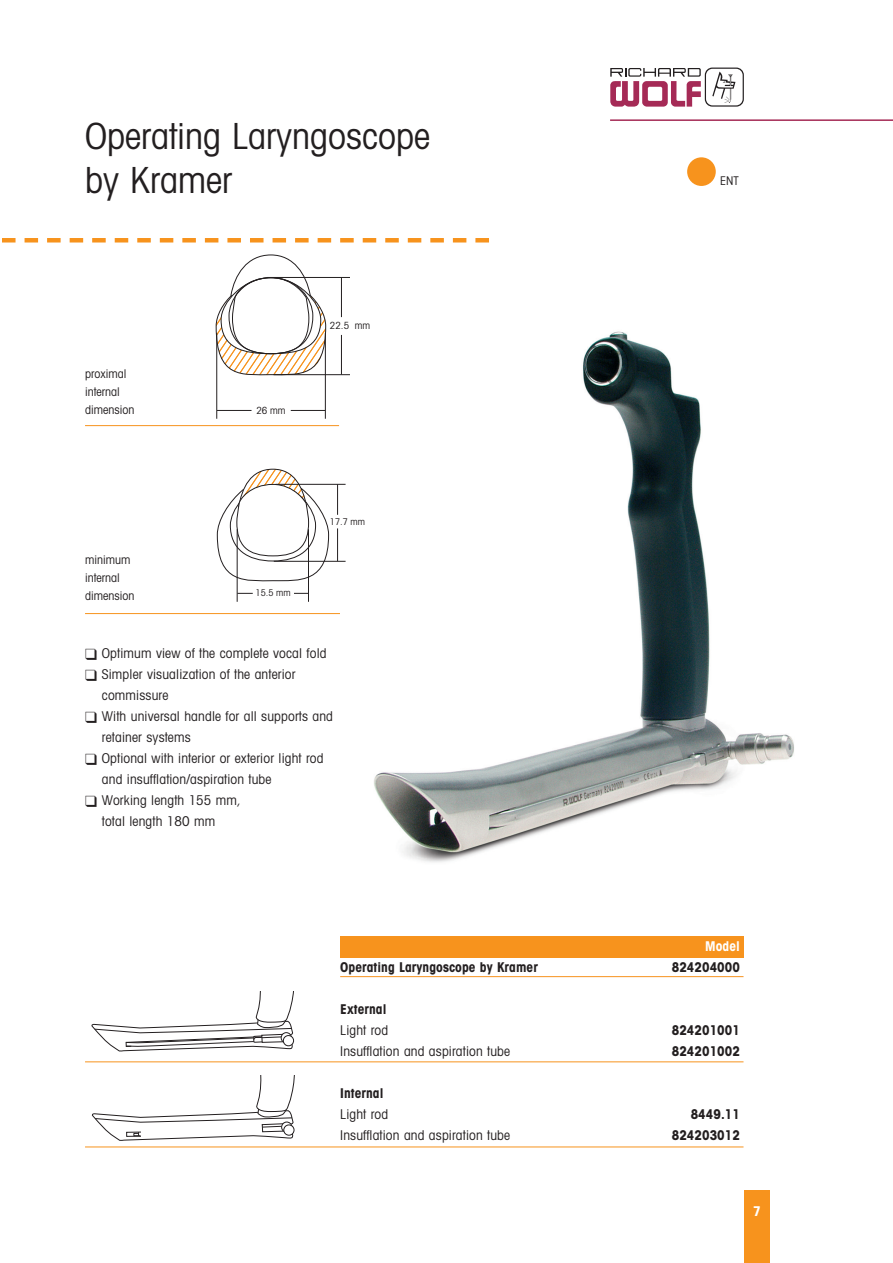
<style>
.page{position:relative;width:893px;height:1263px;background:#fff}
.page>*{position:absolute;margin:0;border:0;box-sizing:border-box;transform-origin:0 0}
.t1{font:condensed 36px/43.5px "Avant Garde";color:#231f20}
.t2{font:condensed 13.5px/21px "Avant Garde";letter-spacing:.01em;color:#231f20}
.t3{font:700 condensed 13.5px "Avant Garde";letter-spacing:.005em;color:#231f20}
.t4{font:700 condensed 13.5px "Avant Garde";letter-spacing:.005em;color:#fff}
.t5{font:condensed 12px/18px "Avant Garde";color:#231f20}
.t6{font:condensed 9.9px "Avant Garde";color:#231f20}
.t7{font:condensed 9.3px "Avant Garde";color:#231f20}
</style>
<div class="page">
<div style="left:744px;top:1191px;width:26px;height:72px;background:#f7931d"></div>
<svg style="left:610px;top:68px;width:134px;height:39px"></svg>
<hr style="left:610px;top:119px;width:283px;height:2px;background:#a52a56">
<svg style="left:2px;top:238px;width:465px;height:4px"></svg>
<hr style="left:475px;top:238px;width:14px;height:4px;background:#f7931d">
<div style="left:340px;top:936px;width:403px;height:21px;background:#f7931d"></div>
<hr style="left:340px;top:976px;width:403px;height:1px;background:#f7931d">
<hr style="left:85px;top:1061px;width:658px;height:1px;background:#f7931d">
<hr style="left:85px;top:1146px;width:658px;height:1px;background:#f7931d">
<hr style="left:85px;top:425px;width:254px;height:1px;background:#f7931d">
<hr style="left:85px;top:613px;width:255px;height:1px;background:#f7931d">
<div style="left:687px;top:157px;width:29px;height:29px;background:#f7931d;border-radius:50%"></div>
<img style="left:374px;top:331px;width:420px;height:531px">
<svg style="left:215px;top:254px;width:112px;height:125px"></svg>
<hr style="left:216px;top:333px;width:1px;height:86px;background:#231f20">
<hr style="left:325px;top:333px;width:1px;height:86px;background:#231f20">
<hr style="left:217px;top:410px;width:35px;height:1px;background:#231f20">
<hr style="left:291px;top:410px;width:34px;height:1px;background:#231f20">
<hr style="left:267px;top:277px;width:83px;height:1px;background:#231f20">
<hr style="left:274px;top:374px;width:76px;height:1px;background:#231f20">
<hr style="left:341px;top:278px;width:1px;height:39px;background:#231f20">
<hr style="left:341px;top:335px;width:1px;height:39px;background:#231f20">
<svg style="left:216px;top:468px;width:113px;height:117px"></svg>
<hr style="left:275px;top:484px;width:71px;height:1px;background:#231f20">
<hr style="left:274px;top:561px;width:72px;height:1px;background:#231f20">
<hr style="left:337px;top:484px;width:1px;height:31px;background:#231f20">
<hr style="left:337px;top:528px;width:1px;height:33px;background:#231f20">
<hr style="left:237px;top:529px;width:1px;height:73px;background:#231f20">
<hr style="left:308px;top:529px;width:1px;height:73px;background:#231f20">
<svg style="left:237px;top:593px;width:16px;height:1px"></svg>
<svg style="left:294px;top:593px;width:14px;height:1px"></svg>
<svg style="left:92px;top:991px;width:202px;height:60px"></svg>
<svg style="left:281px;top:1032px;width:11px;height:11px"></svg>
<div style="left:281px;top:1032px;width:11px;height:11px;border:1px solid #231f20;border-radius:50%"></div>
<div style="left:283px;top:1035px;width:11px;height:11px;background:#fff;border-radius:50%"></div>
<div style="left:283px;top:1035px;width:11px;height:11px;border:1px solid #231f20;border-radius:50%"></div>
<svg style="left:92px;top:1076px;width:203px;height:65px"></svg>
<h1 class="t1" style="left:85px;top:118px;width:346px">Operating Laryngoscope by Kramer</h1>
<p class="t5" style="left:720px;top:173px;width:20px">ENT</p>
<p class="t5" style="left:85px;top:366px;width:51px">proximal internal dimension</p>
<p class="t5" style="left:85px;top:552px;width:51px">minimum internal dimension</p>
<p class="t6" style="left:256px;top:407px;width:31px">26 mm</p>
<p class="t6" style="left:330px;top:322px;width:42px">22.5 mm</p>
<p class="t7" style="left:256px;top:590px;width:37px">15.5 mm</p>
<p class="t7" style="left:330px;top:518px;width:37px">17.7 mm</p>
<p class="t2" style="left:85px;top:644px;width:243px">❑ Optimum view of the complete vocal fold</p>
<p class="t2" style="left:102px;top:665px;width:195px;text-indent:-17px">❑ Simpler visualization of the anterior commissure</p>
<p class="t2" style="left:102px;top:707px;width:233px;text-indent:-17px">❑ With universal handle for all supports and retainer systems</p>
<p class="t2" style="left:102px;top:749px;width:223px;text-indent:-17px">❑ Optional with interior or exterior light rod and insufflation/aspiration tube</p>
<p class="t2" style="left:102px;top:791px;width:141px;text-indent:-17px">❑ Working length 155 mm, total length 180 mm</p>
<p class="t4" style="left:705px;top:941px;width:36px">Model</p>
<p class="t3" style="left:340px;top:962px;width:199px">Operating Laryngoscope by Kramer</p>
<p class="t3" style="left:672px;top:962px;width:70px">824204000</p>
<p class="t3" style="left:340px;top:1004px;width:48px">External</p>
<p class="t2" style="left:340px;top:1021px;width:50px">Light rod</p>
<p class="t3" style="left:672px;top:1025px;width:70px">824201001</p>
<p class="t2" style="left:340px;top:1042px;width:171px">Insufflation and aspiration tube</p>
<p class="t3" style="left:672px;top:1046px;width:70px">824201002</p>
<p class="t3" style="left:340px;top:1088px;width:45px">Internal</p>
<p class="t2" style="left:340px;top:1105px;width:50px">Light rod</p>
<p class="t3" style="left:691px;top:1109px;width:51px">8449.11</p>
<p class="t2" style="left:340px;top:1126px;width:171px">Insufflation and aspiration tube</p>
<p class="t3" style="left:672px;top:1130px;width:70px">824203012</p>
<p class="t4" style="left:753px;top:1206px;width:9px">7</p>
</div>
